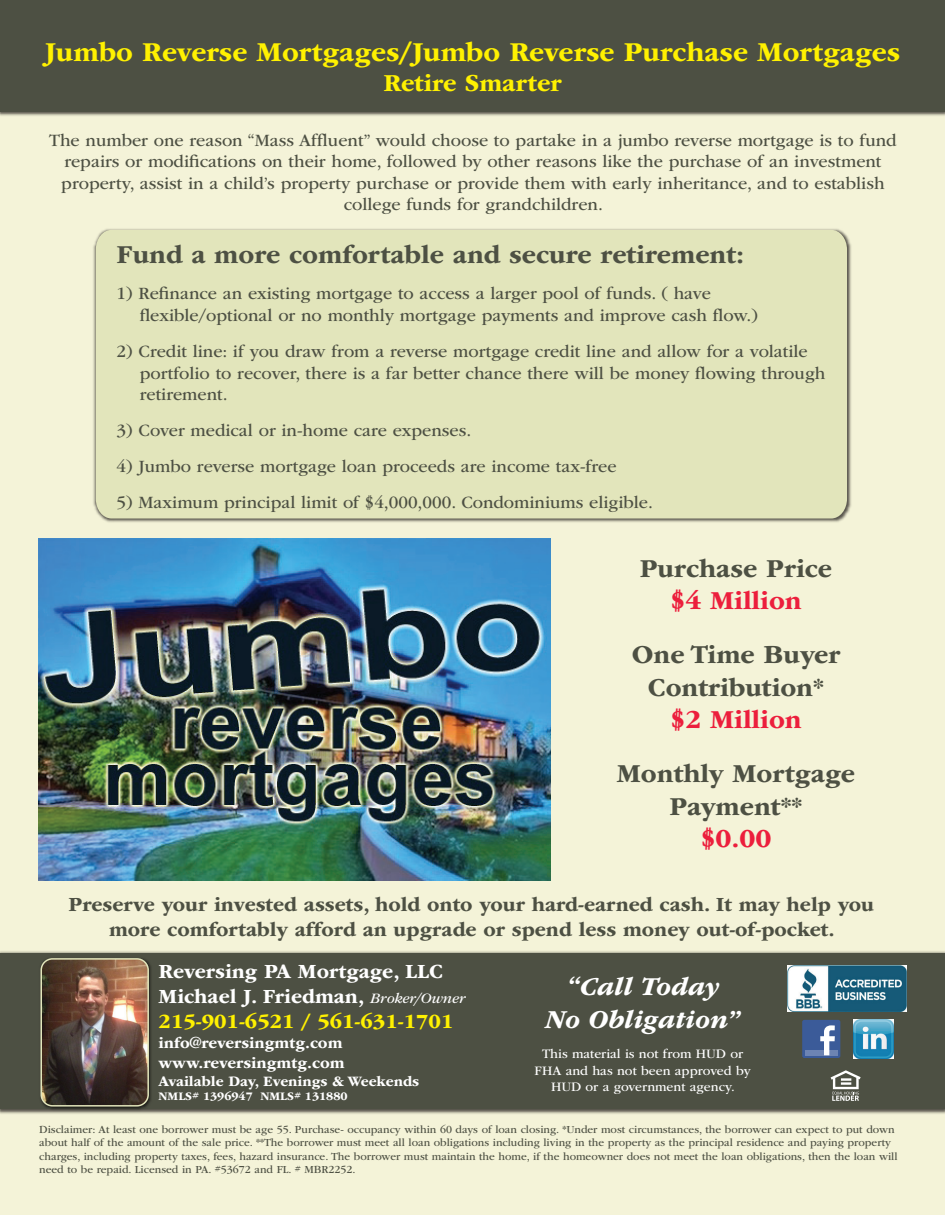
<style>
.page{position:relative;width:945px;height:1215px;background:#fff}
.page>*{position:absolute;margin:0;border:0;box-sizing:border-box;transform-origin:0 0}
.t1{font:700 28.5px "ITC Garamond Std";color:#fff101}
.t2{font:700 27px/32.4px "ITC Garamond Std";color:#4d5043;text-align:center}
.t3{font:700 27px "ITC Garamond Std";color:#ec1e3c}
.t4{font:italic 700 27px/32.4px "ITC Garamond Std";color:#fff;text-align:center}
.t5{font:700 25.5px "ITC Garamond Std";color:#fff101}
.t6{font:700 21px/25.2px "ITC Garamond Std";color:#4d5043;text-align:center}
.t7{font:700 21px/25.2px "ITC Garamond Std";color:#fff}
.t8{font:18px/21.6px "ITC Garamond Std";color:#4d5043}
.t9{font:700 16.5px/19.8px "ITC Garamond Std";color:#fff}
.t10{font:700 15px "ITC Garamond Std";color:#fff}
.t11{font:13.5px/16.2px "ITC Garamond Std";color:#fff;text-align:center}
.t12{font:700 12px "ITC Garamond Std";color:#fff}
.t13{font:11.25px/13.5px "ITC Garamond Std";color:#4d5043}
.s1{font-weight:400;font-style:italic;font-size:15px}
.s2{color:#fff101}
</style>
<div class="page">
<div style="left:0;top:111px;width:945px;height:1104px;background:#f4f3d8"></div>
<img style="left:0;top:111px;width:945px;height:5px">
<div style="left:0;top:0;width:945px;height:111px;background:#4d5043"></div>
<img style="left:39px;top:538px;width:512px;height:342px">
<img style="left:93px;top:228px;width:759px;height:295px">
<div style="left:96px;top:230px;width:751px;height:289px;background:#e2e5bb"></div>
<img style="left:0;top:951px;width:945px;height:163px">
<div style="left:0;top:954px;width:945px;height:155px;background:#4d5043"></div>
<img style="left:37px;top:958px;width:119px;height:155px">
<img style="left:41px;top:959px;width:107px;height:147px">
<div style="left:41px;top:958px;width:108px;height:149px;border:2px solid #e2e5bb;border-radius:11px"></div>
<img style="left:787px;top:966px;width:119px;height:45px">
<svg style="left:831px;top:1070px;width:30px;height:31px"></svg>
<img style="left:853px;top:1019px;width:40px;height:40px">
<div style="left:802px;top:1020px;width:38px;height:38px;background:#3b5b99;border-radius:2px"></div>
<div style="left:805px;top:1050px;width:33px;height:5px;background:#6d84b3"></div>
<svg style="left:820px;top:1025px;width:15px;height:30px"></svg>
<h1 class="t1" style="left:45px;top:36px;width:857px">Jumbo Reverse Mortgages/Jumbo Reverse Purchase Mortgages</h1>
<h3 class="t5" style="left:383px;top:69px;width:180px">Retire Smarter</h3>
<p class="t8" style="left:49px;top:129px;width:849px;text-align:center">The number one reason “Mass Affluent” would choose to partake in a jumbo reverse mortgage is to fund repairs or modifications on their home, followed by other reasons like the purchase of an investment property, assist in a child’s property purchase or provide them with early inheritance, and to establish college funds for grandchildren.</p>
<h2 class="t2" style="left:117px;top:239px;width:629px">Fund a more comfortable and secure retirement:</h2>
<p class="t8" style="left:140px;top:283px;width:620px;text-indent:-23px">1) Refinance an existing mortgage to access a larger pool of funds. ( have flexible/optional or no monthly mortgage payments and improve cash flow.)</p>
<p class="t8" style="left:140px;top:341px;width:687px;text-indent:-23px">2) Credit line: if you draw from a reverse mortgage credit line and allow for a volatile portfolio to recover, there is a far better chance there will be money flowing through retirement.</p>
<p class="t8" style="left:117px;top:420px;width:356px">3) Cover medical or in-home care expenses.</p>
<p class="t8" style="left:117px;top:456px;width:501px">4) Jumbo reverse mortgage loan proceeds are income tax-free</p>
<p class="t8" style="left:117px;top:492px;width:538px">5) Maximum principal limit of $4,000,000. Condominiums eligible.</p>
<h2 class="t2" style="left:640px;top:552px;width:194px">Purchase Price</h2>
<h2 class="t3" style="left:670px;top:586px;width:133px">$4 Million</h2>
<h2 class="t2" style="left:632px;top:639px;width:210px">One Time Buyer<br>Contribution*</h2>
<h2 class="t3" style="left:670px;top:704px;width:133px">$2 Million</h2>
<h2 class="t2" style="left:617px;top:758px;width:240px">Monthly Mortgage<br>Payment**</h2>
<h2 class="t3" style="left:700px;top:823px;width:73px">$0.00</h2>
<p class="t6" style="left:68px;top:892px;width:807px">Preserve your invested assets, hold onto your hard-earned cash. It may help you more comfortably afford an upgrade or spend less money out-of-pocket.</p>
<p class="t7" style="left:159px;top:959px;width:308px">Reversing PA Mortgage, LLC<br>Michael J. Friedman, <span class="s1">Broker/Owner<br></span><span class="s2">215-901-6521 / 561-631-1701</span></p>
<p class="t9" style="left:159px;top:1033px;width:187px">info@reversingmtg.com www.reversingmtg.com</p>
<p class="t10" style="left:159px;top:1073px;width:262px">Available Day, Evenings &amp; Weekends</p>
<p class="t12" style="left:159px;top:1090px;width:191px">NMLS# 1396947 NMLS# 131880</p>
<h2 class="t4" style="left:545px;top:971px;width:196px">“Call Today<br>No Obligation”</h2>
<p class="t11" style="left:535px;top:1046px;width:218px">This material is not from HUD or<br>FHA and has not been approved by<br>HUD or a government agency.</p>
<p class="t13" style="left:39px;top:1123px;width:860px">Disclaimer: At least one borrower must be age 55. Purchase- occupancy within 60 days of loan closing. *Under most circumstances, the borrower can expect to put down about half of the amount of the sale price. **The borrower must meet all loan obligations including living in the property as the principal residence and paying property charges, including property taxes, fees, hazard insurance. The borrower must maintain the home, if the homeowner does not meet the loan obligations, then the loan will need to be repaid. Licensed in PA. #53672 and FL. # MBR2252.</p>
</div>
